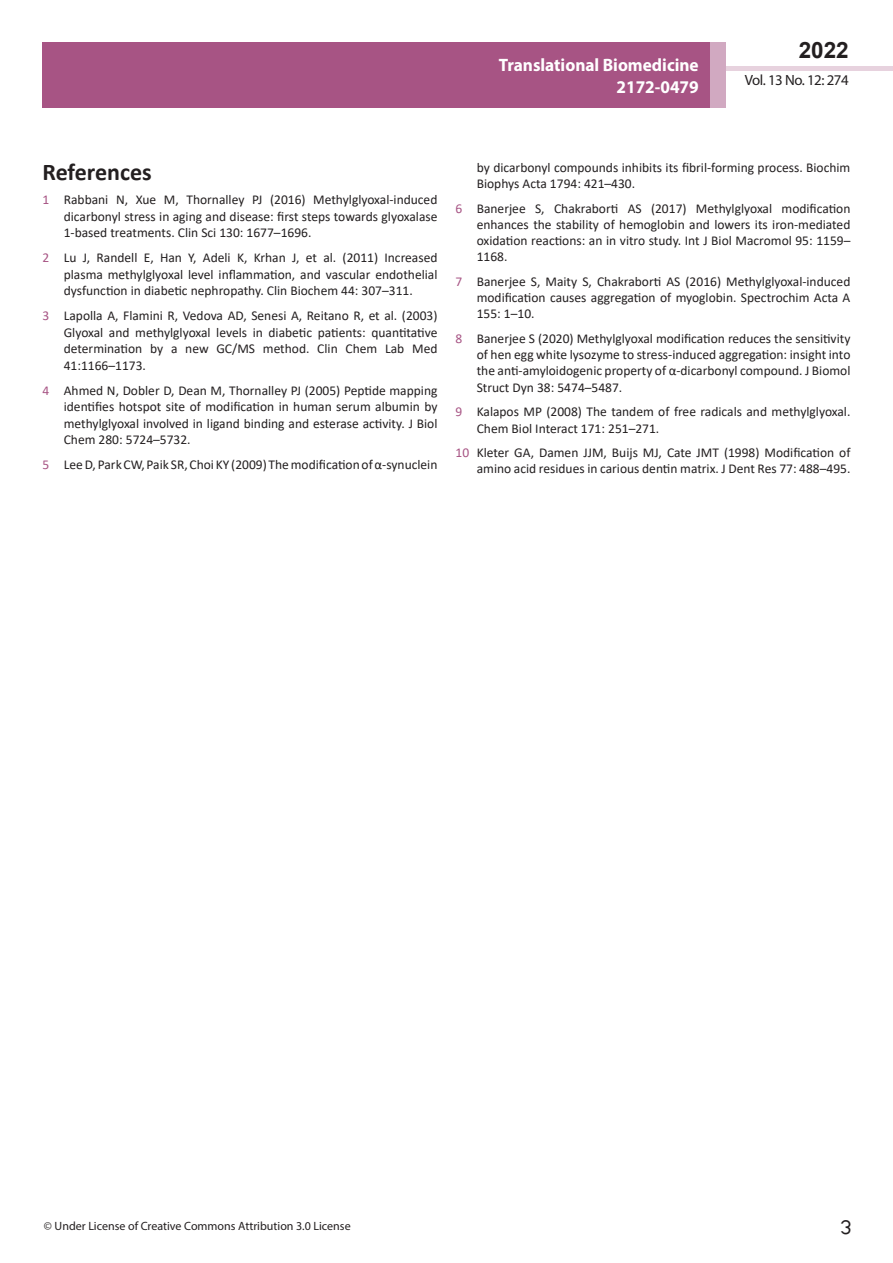
<style>
.page{position:relative;width:893px;height:1263px;background:#fff}
.page>*{position:absolute;margin:0;border:0;box-sizing:border-box;transform-origin:0 0}
.t1{font:25.5px "Tunga";color:#231f20}
.side-heading{font:700 24px "Calibri";color:#231f20}
.t2{font:700 22.5px "Arial";color:#231f20}
.t3{font:700 18px/21.6px "Myriad Pro";color:#fff;text-align:right;scale:.96 1}
.t4{font:14.85px "Myriad Pro";letter-spacing:-.03em;color:#231f20}
.t5{font:13.5px/16.2px "Calibri";color:#231f20;text-align:justify}
.t6{font:12px "Myriad Pro";color:#231f20}
.s1{color:#a75484}
</style>
<div class="page">
<div style="left:722px;top:66px;width:171px;height:5px;background:#e7d2de"></div>
<div style="left:43px;top:42px;width:682px;height:66px;background:#a75484"></div>
<div style="left:710px;top:42px;width:15px;height:66px;background:#d1a9c1"></div>
<h3 class="t3" style="left:499px;top:54px;width:210px">Translational Biomedicine<br>2172-0479</h3>
<h3 class="t2" style="left:799px;top:35px;width:52px">2022</h3>
<p class="t4" style="left:745px;top:71px;width:105px">Vol. 13 No. 12: 274</p>
<p class="side-heading" style="left:43px;top:155px;width:111px">References</p>
<p class="t5" style="left:64px;top:191px;width:375px;text-indent:-21px"><span class="s1">1</span> Rabbani N, Xue M, Thornalley PJ (2016) Methylglyoxal-induced dicarbonyl stress in aging and disease: first steps towards glyoxalase 1-based treatments. Clin Sci 130: 1677–1696.</p>
<p class="t5" style="left:64px;top:249px;width:375px;text-indent:-21px"><span class="s1">2</span> Lu J, Randell E, Han Y, Adeli K, Krhan J, et al. (2011) Increased plasma methylglyoxal level inflammation, and vascular endothelial dysfunction in diabetic nephropathy. Clin Biochem 44: 307–311.</p>
<p class="t5" style="left:64px;top:307px;width:375px;text-indent:-21px"><span class="s1">3</span> Lapolla A, Flamini R, Vedova AD, Senesi A, Reitano R, et al. (2003)<br>Glyoxal and methylglyoxal levels in diabetic patients: quantitative determination by a new GC/MS method. Clin Chem Lab Med 41:1166–1173.</p>
<p class="t5" style="left:64px;top:382px;width:375px;text-indent:-21px"><span class="s1">4</span> Ahmed N, Dobler D, Dean M, Thornalley PJ (2005) Peptide mapping identifies hotspot site of modification in human serum albumin by methylglyoxal involved in ligand binding and esterase activity. J Biol Chem 280: 5724–5732.</p>
<p class="t5" style="left:43px;top:456px;width:396px"><span class="s1">5</span> Lee D, Park CW, Paik SR, Choi KY (2009) The modification of α-synuclein</p>
<p class="t5" style="left:477px;top:159px;width:375px">by dicarbonyl compounds inhibits its fibril-forming process. Biochim<br>Biophys Acta 1794: 421–430.</p>
<p class="t5" style="left:477px;top:200px;width:375px;text-indent:-21px"><span class="s1">6</span> Banerjee S, Chakraborti AS (2017) Methylglyoxal modification enhances the stability of hemoglobin and lowers its iron-mediated oxidation reactions: an in vitro study. Int J Biol Macromol 95: 1159– 1168.</p>
<p class="t5" style="left:477px;top:273px;width:375px;text-indent:-21px"><span class="s1">7</span> Banerjee S, Maity S, Chakraborti AS (2016) Methylglyoxal-induced modification causes aggregation of myoglobin. Spectrochim Acta A 155: 1–10.</p>
<p class="t5" style="left:477px;top:330px;width:375px;text-indent:-21px"><span class="s1">8</span> Banerjee S (2020) Methylglyoxal modification reduces the sensitivity of hen egg white lysozyme to stress-induced aggregation: insight into the anti-amyloidogenic property of α-dicarbonyl compound. J Biomol Struct Dyn 38: 5474–5487.</p>
<p class="t5" style="left:477px;top:403px;width:375px;text-indent:-21px"><span class="s1">9</span> Kalapos MP (2008) The tandem of free radicals and methylglyoxal.<br>Chem Biol Interact 171: 251–271.</p>
<p class="t5" style="left:455px;top:444px;width:396px;text-align:right"><span class="s1">10</span> Kleter GA, Damen JJM, Buijs MJ, Cate JMT (1998) Modification of amino acid residues in carious dentin matrix. J Dent Res 77: 488–495.</p>
<p class="t6" style="left:44px;top:1218px;width:308px">© Under License of Creative Commons Attribution 3.0 License</p>
<h1 class="t1" style="left:840px;top:1210px;width:13px">3</h1>
</div>
